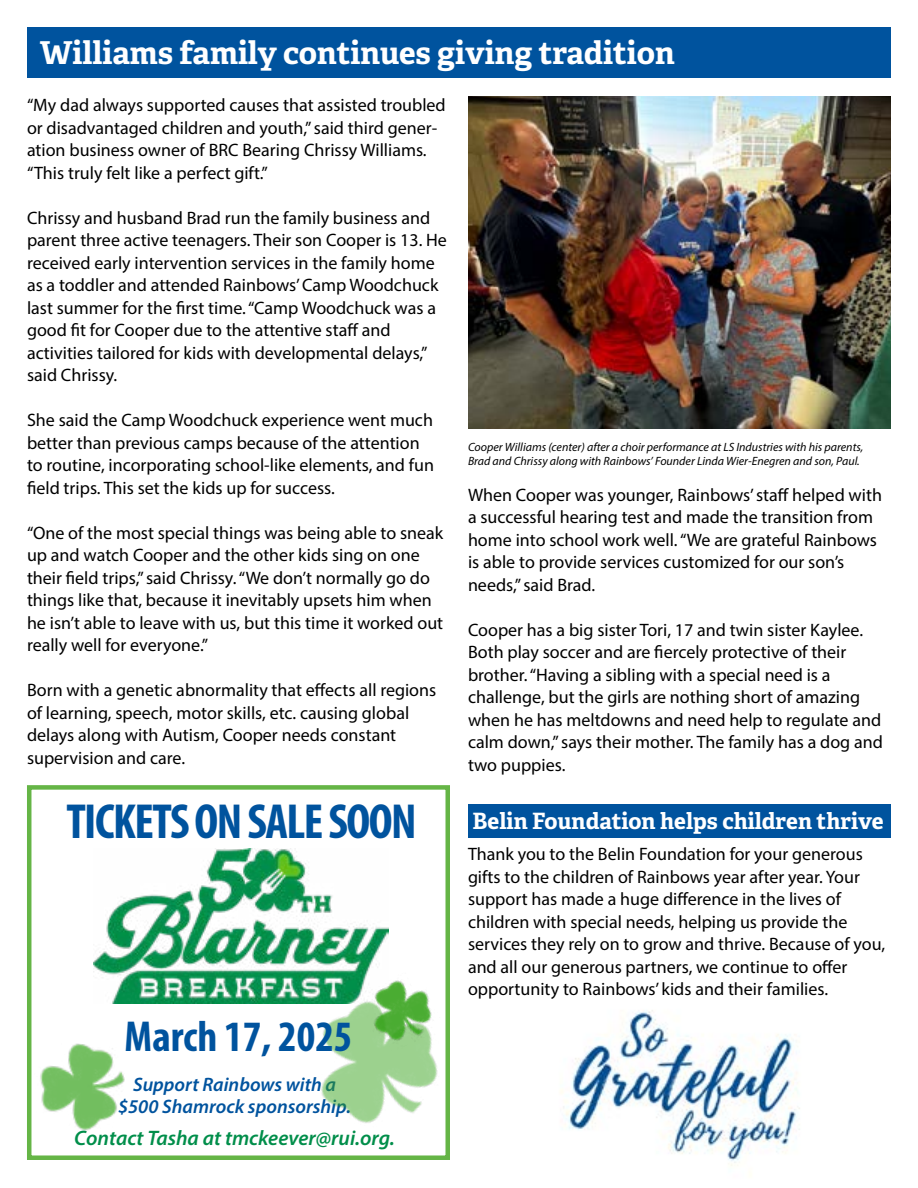
<style>
.page{position:relative;width:918px;height:1188px;background:#fff}
.page>*{position:absolute;margin:0;border:0;box-sizing:border-box;transform-origin:0 0}
.t1{font:700 condensed 49.5px "Myriad Pro";letter-spacing:-.03em;color:#00539e}
.t2{font:700 condensed 43.5px "Myriad Pro";color:#00539e}
.t3{font:700 31.5px "Adelle";color:#fff}
.t4{font:700 22.5px "Adelle";color:#fff}
.t5{font:italic 600 21px "Myriad Pro";color:#008e4a}
.t6{font:italic 600 19.5px/22.5px "Myriad Pro";color:#00539e;text-align:center}
.t7{font:18px/22.5px "Myriad Pro";color:#000}
.t8{font:italic 12px/13.5px "Myriad Pro";color:#000}
</style>
<div class="page">
<img style="left:560px;top:1010px;width:240px;height:156px">
<img style="left:94px;top:848px;width:295px;height:156px">
<img style="left:468px;top:97px;width:423px;height:332px">
<div style="left:27px;top:27px;width:864px;height:51px;background:#00539e"></div>
<div style="left:27px;top:785px;width:423px;height:375px;border:4px solid #65b546"></div>
<img style="left:277px;top:970px;width:173px;height:190px">
<img style="left:29px;top:1032px;width:96px;height:109px">
<img style="left:354px;top:965px;width:95px;height:95px">
<div style="left:468px;top:804px;width:423px;height:33px;background:#00539e"></div>
<h3 class="t3" style="left:40px;top:33px;width:637px">Williams family continues giving tradition</h3>
<p class="t7" style="left:27px;top:94px;width:420px">“My dad always supported causes that assisted troubled or disadvantaged children and youth,” said third gener&shy;ation business owner of BRC Bearing Chrissy Williams. “This truly felt like a perfect gift.”</p>
<p class="t7" style="left:27px;top:206px;width:421px">Chrissy and husband Brad run the family business and parent three active teenagers. Their son Cooper is 13. He received early intervention services in the family home as a toddler and attended Rainbows’ Camp Woodchuck last summer for the first time. “Camp Woodchuck was a good fit for Cooper due to the attentive staff and activities tailored for kids with developmental delays,” said Chrissy.</p>
<p class="t7" style="left:27px;top:409px;width:409px">She said the Camp Woodchuck experience went much better than previous camps because of the attention to routine, incorporating school-like elements, and fun field trips. This set the kids up for success.</p>
<p class="t7" style="left:27px;top:521px;width:418px">“One of the most special things was being able to sneak up and watch Cooper and the other kids sing on one their field trips,” said Chrissy. “We don’t normally go do things like that, because it inevitably upsets him when he isn’t able to leave with us, but this time it worked out really well for everyone.”</p>
<p class="t7" style="left:27px;top:679px;width:411px">Born with a genetic abnormality that effects all regions of learning, speech, motor skills, etc. causing global delays along with Autism, Cooper needs constant supervision and care.</p>
<h1 class="t1" style="left:66px;top:791px;width:352px">TICKETS ON SALE SOON</h1>
<h2 class="t2" style="left:124px;top:1010px;width:229px">March 17, 2025</h2>
<p class="t6" style="left:118px;top:1073px;width:235px">Support Rainbows with a $500 Shamrock sponsorship.</p>
<p class="t5" style="left:74px;top:1125px;width:322px">Contact Tasha at tmckeever@rui.org.</p>
<p class="t8" style="left:468px;top:440px;width:397px">Cooper Williams (center) after a choir performance at LS Industries with his parents,<br>Brad and Chrissy along with Rainbows’ Founder Linda Wier-Enegren and son, Paul.</p>
<p class="t7" style="left:468px;top:483px;width:416px">When Cooper was younger, Rainbows’ staff helped with a successful hearing test and made the transition from home into school work well. “We are grateful Rainbows is able to provide services customized for our son’s needs,” said Brad.</p>
<p class="t7" style="left:468px;top:618px;width:416px">Cooper has a big sister Tori, 17 and twin sister Kaylee.<br>Both play soccer and are fiercely protective of their brother. “Having a sibling with a special need is a challenge, but the girls are nothing short of amazing when he has meltdowns and need help to regulate and calm down,” says their mother. The family has a dog and two puppies.</p>
<p class="t4" style="left:473px;top:807px;width:412px">Belin Foundation helps children thrive</p>
<p class="t7" style="left:468px;top:843px;width:419px">Thank you to the Belin Foundation for your generous gifts to the children of Rainbows year after year. Your support has made a huge difference in the lives of children with special needs, helping us provide the services they rely on to grow and thrive. Because of you, and all our generous partners, we continue to offer opportunity to Rainbows’ kids and their families.</p>
</div>
